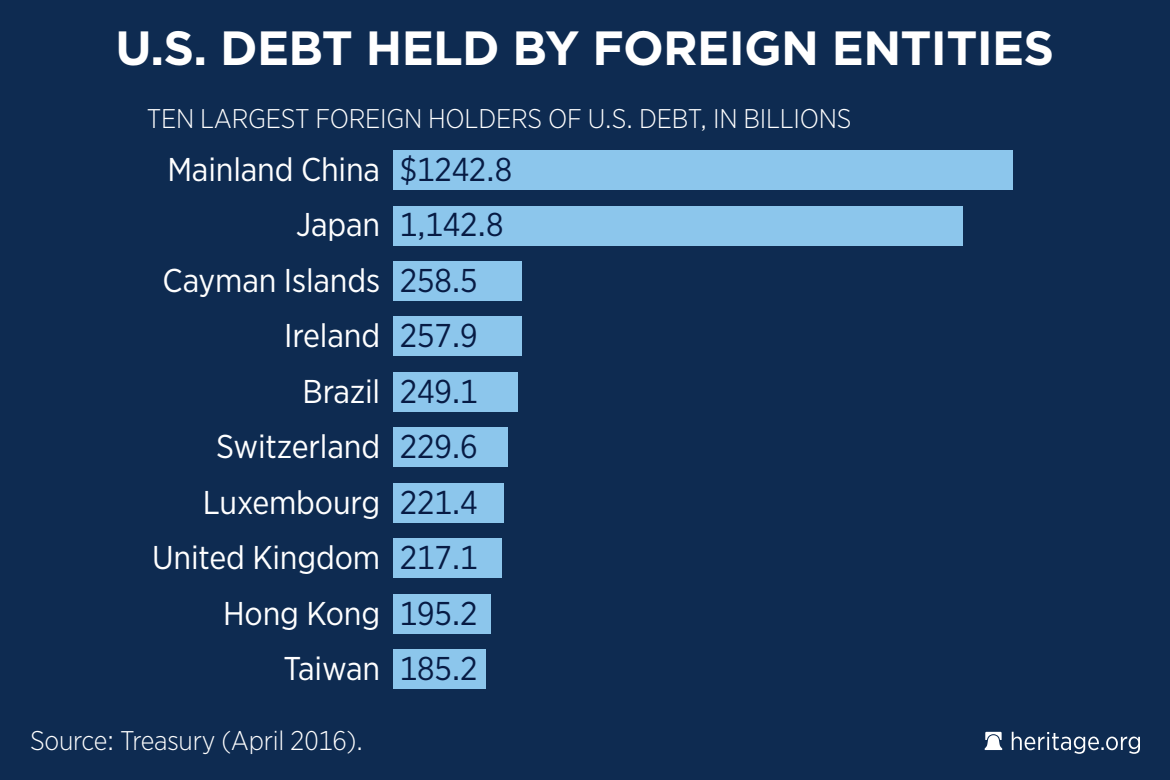
<style>
.page{position:relative;width:1170px;height:780px;background:#0e2b51}
.page>*{position:absolute;margin:0;border:0;box-sizing:border-box;transform-origin:0 0}
.t1{font:700 48px "Gotham";letter-spacing:-.015em;color:#fff}
.t2{font:33px/55.5px "Gotham Narrow";letter-spacing:-.005em;color:#fff;text-align:right}
.t3{font:33px/55.5px "Gotham Narrow";letter-spacing:-.005em;color:#071b44}
.t4{font:300 27px "Gotham Narrow";letter-spacing:-.01em;color:#fff}
</style>
<div class="page">
<svg style="left:985px;top:732px;width:155px;height:22px"></svg>
<div style="left:393px;top:150px;width:620px;height:40px;background:#8cc6ec"></div>
<div style="left:393px;top:206px;width:570px;height:39px;background:#8cc6ec"></div>
<div style="left:393px;top:261px;width:129px;height:40px;background:#8cc6ec"></div>
<div style="left:393px;top:317px;width:129px;height:39px;background:#8cc6ec"></div>
<div style="left:393px;top:372px;width:125px;height:40px;background:#8cc6ec"></div>
<div style="left:393px;top:427px;width:115px;height:40px;background:#8cc6ec"></div>
<div style="left:393px;top:483px;width:111px;height:40px;background:#8cc6ec"></div>
<div style="left:393px;top:538px;width:109px;height:40px;background:#8cc6ec"></div>
<div style="left:393px;top:594px;width:98px;height:40px;background:#8cc6ec"></div>
<div style="left:393px;top:649px;width:93px;height:40px;background:#8cc6ec"></div>
<h1 class="t1" style="left:116px;top:16px;width:940px">U.S. DEBT HELD BY FOREIGN ENTITIES</h1>
<p class="t4" style="left:147px;top:102px;width:706px">TEN LARGEST FOREIGN HOLDERS OF U.S. DEBT, IN BILLIONS</p>
<p class="t2" style="left:152px;top:141px;width:230px">Mainland China<br>Japan<br>Cayman Islands<br>Ireland<br>Brazil<br>Switzerland<br>Luxembourg<br>United Kingdom<br>Hong Kong<br>Taiwan</p>
<p class="t3" style="left:400px;top:141px;width:114px">$1242.8<br>1,142.8<br>258.5<br>257.9<br>249.1<br>229.6<br>221.4<br>217.1<br>195.2<br>185.2</p>
<p class="t4" style="left:30px;top:724px;width:335px">Source: Treasury (April 2016).</p>
</div>
